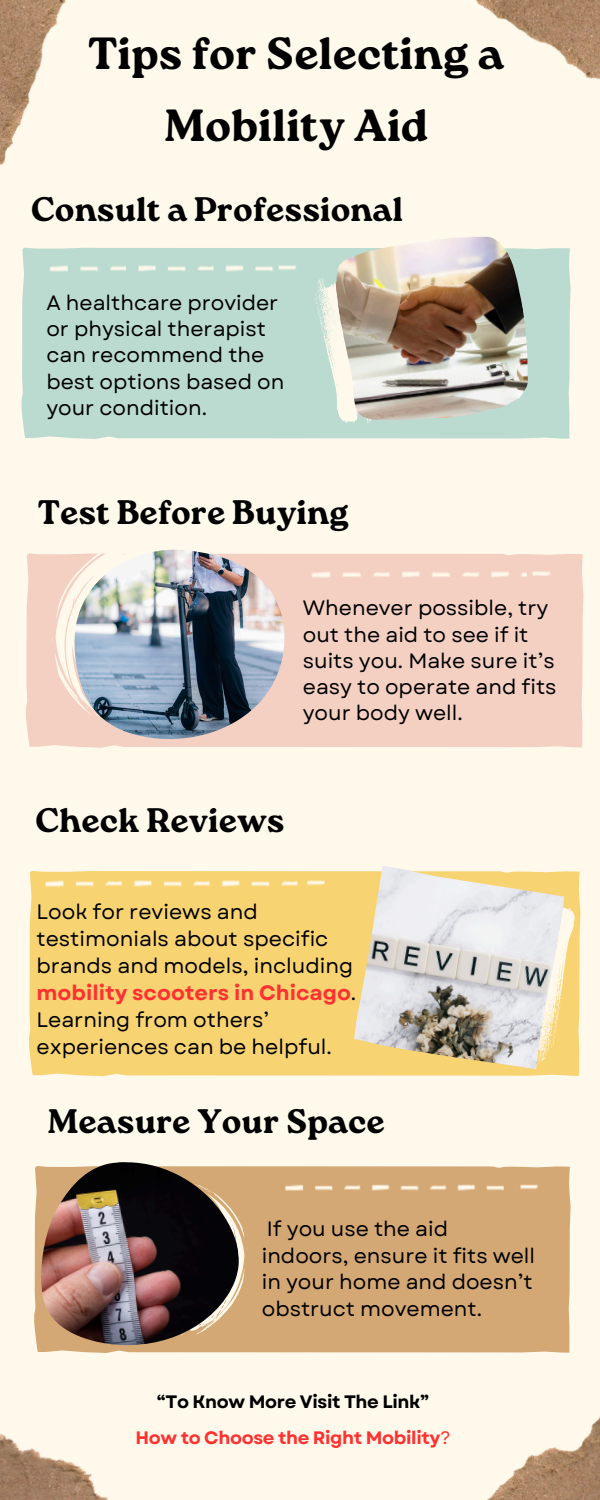
<style>
.page{position:relative;width:600px;height:1500px;background:#fff9eb}
.page>*{position:absolute;margin:0;border:0;box-sizing:border-box;transform-origin:0 0}
.t1{font:45px/72px "Roca One Bl";color:#000001;text-align:center}
.t2{font:34px "Roca One Bl";color:#000001}
.t3{font:20.8px/27px "Garet";color:#000001}
.t4{font:20.7px/26.2px "Garet";color:#000001}
.t5{font:700 18px "Garet";letter-spacing:-.02em;color:#ff3131}
.t6{font:700 18px "Garet";letter-spacing:-.02em;color:#000001}
.s1{font-weight:700;color:#ff3131}
.s2{font-weight:400}
</style>
<div class="page">
<img style="left:0;top:0;width:90px;height:248px">
<img style="left:476px;top:0;width:124px;height:237px">
<div style="left:21px;top:248px;width:550px;height:191px;background:#bbdbd0"></div>
<svg style="left:41px;top:258px;width:33px;height:21px"></svg>
<svg style="left:74px;top:258px;width:199px;height:21px;background:#c1ddd2"></svg>
<svg style="left:273px;top:258px;width:32px;height:21px"></svg>
<svg style="left:313px;top:270px;width:70px;height:157px"></svg>
<img style="left:336px;top:237px;width:192px;height:183px">
<div style="left:29px;top:871px;width:551px;height:205px;background:#f7d372"></div>
<svg style="left:36px;top:874px;width:34px;height:20px"></svg>
<svg style="left:70px;top:874px;width:231px;height:20px;background:#f7d67e"></svg>
<svg style="left:301px;top:874px;width:33px;height:20px"></svg>
<svg style="left:564px;top:896px;width:14px;height:170px;background:#f8d883"></svg>
<img style="left:354px;top:866px;width:210px;height:203px">
<img style="left:487px;top:1417px;width:113px;height:83px">
<div style="left:34px;top:1166px;width:537px;height:187px;background:#d4a874"></div>
<svg style="left:278px;top:1178px;width:32px;height:20px"></svg>
<svg style="left:310px;top:1178px;width:205px;height:20px;background:#d8af7f"></svg>
<svg style="left:515px;top:1178px;width:31px;height:20px"></svg>
<svg style="left:240px;top:1172px;width:15px;height:175px;background:#d6ac7b"></svg>
<img style="left:41px;top:1162px;width:199px;height:191px">
<img style="left:0;top:1434px;width:108px;height:66px">
<div style="left:26px;top:553px;width:558px;height:195px;background:#f4d0c3"></div>
<svg style="left:303px;top:564px;width:34px;height:22px"></svg>
<svg style="left:337px;top:564px;width:188px;height:22px;background:#f4d3c6"></svg>
<svg style="left:525px;top:564px;width:33px;height:22px"></svg>
<svg style="left:39px;top:549px;width:228px;height:195px;fill:#f4d0c3"></svg>
<img style="left:74px;top:550px;width:211px;height:189px">
<p class="t1" style="left:88px;top:18px;width:418px">Tips for Selecting a<br>Mobility Aid</p>
<h2 class="t2" style="left:31px;top:189px;width:374px">Consult a Professional</h2>
<p class="t4" style="left:46px;top:290px;width:240px">A healthcare provider or physical therapist can recommend the best options based on your condition.</p>
<h3 class="t2" style="left:38px;top:492px;width:313px">Test Before Buying</h3>
<p class="t4" style="left:303px;top:595px;width:255px">Whenever possible, try out the aid to see if it suits you. Make sure it’s easy to operate and fits your body well.</p>
<p class="t2" style="left:35px;top:801px;width:251px">Check Reviews</p>
<h1 class="t3" style="left:36px;top:898px;width:321px">Look for reviews and testimonials about specific brands and models, including <span class="s1">mobility scooters in Chicago</span>.<br>Learning from others’ experiences can be helpful.</h1>
<h3 class="t2" style="left:48px;top:1102px;width:339px">Measure Your Space</h3>
<h2 class="t4" style="left:262px;top:1215px;width:275px;line-height:26.8px">If you use the aid<br>indoors, ensure it fits well in your home and doesn’t obstruct movement.</h2>
<p class="t6" style="left:157px;top:1389px;width:274px">“To Know More Visit The Link”</p>
<p class="t5" style="left:136px;top:1425px;width:317px">How to Choose the Right Mobility<span class="s2">?</span></p>
</div>
